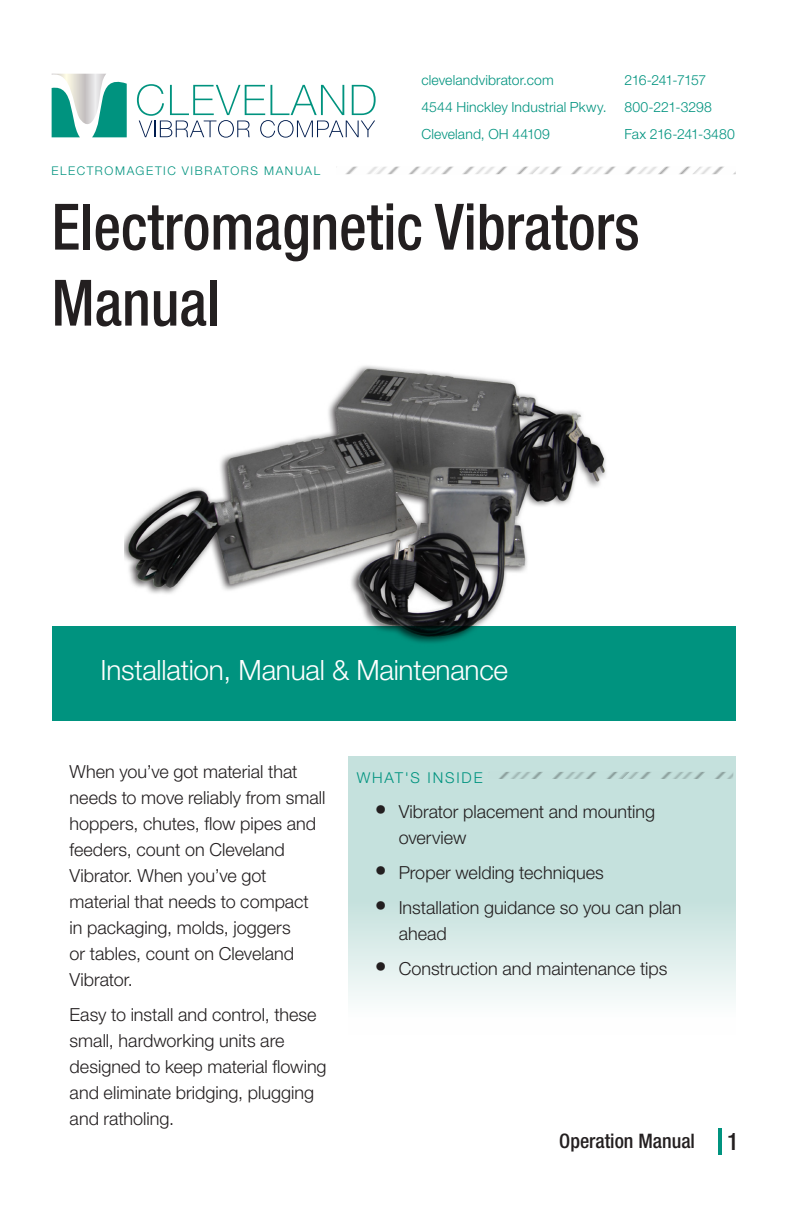
<style>
.page{position:relative;width:792px;height:1224px;background:#fff}
.page>*{position:absolute;margin:0;border:0;box-sizing:border-box;transform-origin:0 0}
.t1{font:500 condensed 64px/76px "Helvetica Neue LT Std";color:#231f20;scale:.93 1}
.t2{font:300 28px "Helvetica Neue LT Std";letter-spacing:-.01em;color:#fff}
.t3{font:500 condensed 24px "Helvetica Neue LT Std";color:#231f20}
.t4{font:500 condensed 20px "Helvetica Neue LT Std";color:#231f20}
.t5{font:300 18px/26px "Helvetica Neue LT Std";color:#231f20}
.t6{font:300 15px "Helvetica Neue LT Std";letter-spacing:.125em;color:#00937f}
.t7{font:300 14px/27px "Helvetica Neue LT Std";letter-spacing:.01em;color:#00937f}
.t8{font:300 14px "Helvetica Neue LT Std";letter-spacing:-.01em;color:#00937f}
.t9{font:300 14px "Helvetica Neue LT Std";letter-spacing:-.05em;color:#00937f}
.t10{font:300 12px "Helvetica Neue LT Std";letter-spacing:.135em;color:#00937f}
.s1{font-weight:100;font-stretch:condensed;font-size:24px}
</style>
<div class="page">
<hr style="left:718px;top:1128px;width:4px;height:26px;background:#00937f">
<img style="left:124px;top:365px;width:503px;height:262px">
<img style="left:345px;top:167px;width:29px;height:7px">
<img style="left:375px;top:167px;width:78px;height:7px">
<img style="left:462px;top:167px;width:72px;height:7px">
<img style="left:534px;top:167px;width:202px;height:7px">
<div style="left:52px;top:627px;width:684px;height:94px;background:#00937f"></div>
<svg style="left:348px;top:756px;width:388px;height:244px;background:#cee6e2"></svg>
<img style="left:489px;top:772px;width:134px;height:7px">
<img style="left:623px;top:772px;width:110px;height:7px">
<svg style="left:52px;top:73px;width:75px;height:64px"></svg>
<svg style="left:137px;top:84px;width:239px;height:54px"></svg>
<p class="t7" style="left:421px;top:66px;width:134px">clevelandvibrator.com</p>
<p class="t7" style="left:421px;top:93px;width:187px">4544 Hinckley Industrial Pkwy.<br>Cleveland, OH 44109</p>
<p class="t9" style="left:624px;top:71px;width:83px">216-241-7157</p>
<p class="t7" style="left:624px;top:93px;width:89px">800-221-3298</p>
<p class="t8" style="left:624px;top:125px;width:112px">Fax 216-241-3480</p>
<p class="t10" style="left:52px;top:164px;width:270px">ELECTROMAGETIC VIBRATORS MANUAL</p>
<p class="t1" style="left:52px;top:188px;width:634px">Electromagnetic Vibrators<br>Manual</p>
<p class="t2" style="left:100px;top:653px;width:409px">Installation, Manual &amp; Maintenance</p>
<p class="t5" style="left:70px;top:759px;width:257px">When you’ve got material that needs to move reliably from small hoppers, chutes, flow pipes and feeders, count on Cleveland<br>Vibrator. When you’ve got material that needs to compact in packaging, molds, joggers<br>or tables, count on Cleveland<br>Vibrator.</p>
<p class="t5" style="left:70px;top:1002px;width:259px">Easy to install and control, these small, hardworking units are designed to keep material flowing and eliminate bridging, plugging and ratholing.</p>
<p class="t6" style="left:357px;top:768px;width:128px">WHAT'S INSIDE</p>
<p class="t5" style="left:399px;top:798px;width:258px;text-indent:-24px"><span class="s1">•</span> Vibrator placement and mounting overview</p>
<p class="t5" style="left:375px;top:859px;width:231px"><span class="s1">•</span> Proper welding techniques</p>
<p class="t5" style="left:399px;top:894px;width:284px;text-indent:-24px"><span class="s1">•</span> Installation guidance so you can plan ahead</p>
<p class="t5" style="left:375px;top:955px;width:294px"><span class="s1">•</span> Construction and maintenance tips</p>
<p class="t4" style="left:559px;top:1129px;width:137px">Operation Manual</p>
<h3 class="t3" style="left:727px;top:1127px;width:13px">1</h3>
</div>
